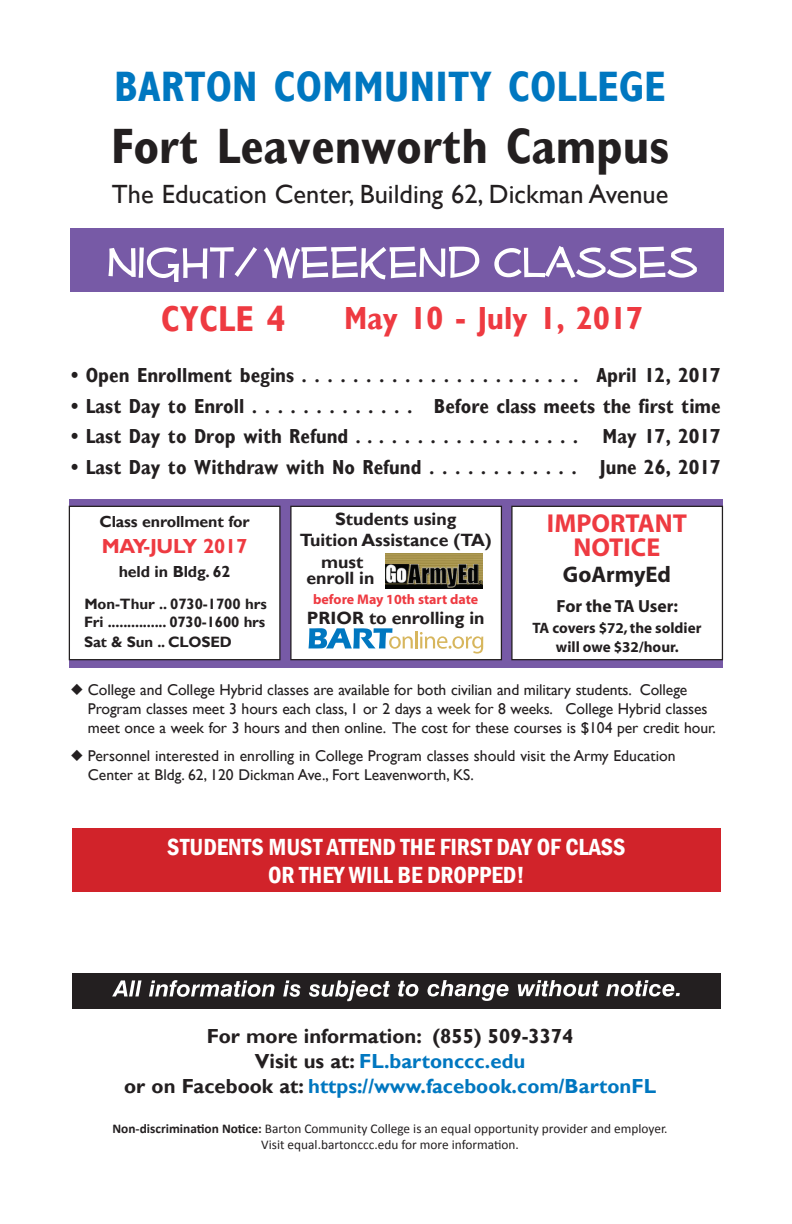
<style>
.page{position:relative;width:792px;height:1224px;background:#fff}
.page>*{position:absolute;margin:0;border:0;box-sizing:border-box;transform-origin:0 0}
.t1{font:53.6px "Mufferaw";color:#fff}
.t2{font:700 condensed 49.6px "Gill Sans";color:#231f20}
.t3{font:700 condensed 42.6px "Gill Sans";color:#0077c0}
.t4{font:700 condensed 36px "Gill Sans";color:#ee3a41}
.t5{font:700 condensed 32px "Gill Sans";color:#ee3a41}
.t6{font:26.4px "Gill Sans";color:#231f20}
.t7{font:700 26px/24px "Myriad";color:#ee3a41;text-align:center}
.t8{font:600 condensed 24px/28px "Franklin Gothic";color:#fff;text-align:center}
.t9{font:700 22.6px "Myriad";color:#231f20}
.t10{font:700 condensed 20.4px/30.4px "Gill Sans";color:#231f20;text-align:right}
.t11{font:700 20.4px/24.8px "Gill Sans";color:#231f20;text-align:center}
.t12{font:700 20.4px "Gill Sans";letter-spacing:-.01em;color:#ee3a41}
.t13{font:700 17.8px/20.4px "Gill Sans";color:#231f20;text-align:center}
.t14{font:700 17.6px "Myriad";color:#231f20}
.t15{font:700 16px "Gill Sans";letter-spacing:-.01em;color:#231f20}
.t16{font:15.6px/19px "Gill Sans";letter-spacing:-.005em;color:#231f20}
.t17{font:700 15px/18px "Gill Sans";letter-spacing:-.01em;color:#231f20}
.t18{font:700 15px/18.8px "Myriad";color:#231f20;text-align:center}
.t19{font:700 14px "Myriad";color:#ee3a41}
.t20{font:13.4px/16px "Calibri";color:#231f20;text-align:center}
.s1{color:#0077c0}
.s2{font-weight:700}
</style>
<div class="page">
<div style="left:72px;top:973px;width:649px;height:36px;background:#231f20"></div>
<svg style="left:398px;top:980px;width:282px;height:21px"></svg>
<svg style="left:112px;top:980px;width:278px;height:21px"></svg>
<div style="left:70px;top:229px;width:654px;height:63px;background:#775aa6"></div>
<div style="left:72px;top:829px;width:649px;height:63px;background:#d1232a"></div>
<div style="left:69px;top:499px;width:654px;height:168px;background:#775aa6"></div>
<div style="left:69px;top:506px;width:211px;height:154px;background:#fff"></div>
<div style="left:69px;top:506px;width:212px;height:154px;border:1px solid #231f20"></div>
<div style="left:512px;top:506px;width:210px;height:154px;background:#fff"></div>
<div style="left:511px;top:506px;width:212px;height:154px;border:1px solid #231f20"></div>
<div style="left:291px;top:506px;width:210px;height:154px;background:#fff"></div>
<div style="left:290px;top:506px;width:212px;height:154px;border:1px solid #231f20"></div>
<img style="left:385px;top:554px;width:98px;height:34px">
<svg style="left:309px;top:628px;width:104px;height:21px"></svg>
<hr style="left:415px;top:631px;width:3px;height:17px;background:#d7b65d">
<svg style="left:420px;top:632px;width:63px;height:22px"></svg>
<h3 class="t3" style="left:114px;top:61px;width:553px">BARTON COMMUNITY COLLEGE</h3>
<h2 class="t2" style="left:111px;top:116px;width:560px">Fort Leavenworth Campus</h2>
<h3 class="t6" style="left:112px;top:178px;width:558px">The Education Center, Building 62, Dickman Avenue</h3>
<h1 class="t1" style="left:107px;top:235px;width:592px">NIGHT/ WEEKEND CLASSES</h1>
<h3 class="t4" style="left:161px;top:297px;width:126px">CYCLE 4</h3>
<h3 class="t5" style="left:344px;top:299px;width:300px">May 10 - July 1, 2017</h3>
<h3 class="t10" style="left:434px;top:360px;width:288px">April 12, 2017<br>Before class meets the first time<br>May 17, 2017<br>June 26, 2017</h3>
<h3 class="t10" style="left:71px;top:360px;width:509px">• Open Enrollment begins . . . . . . . . . . . . . . . . . . . . . .</h3>
<h3 class="t10" style="left:71px;top:391px;width:343px">• Last Day to Enroll . . . . . . . . . . . . .</h3>
<h3 class="t10" style="left:71px;top:421px;width:509px">• Last Day to Drop with Refund . . . . . . . . . . . . . . . . . .</h3>
<h3 class="t10" style="left:71px;top:452px;width:507px">• Last Day to Withdraw with No Refund . . . . . . . . . . . .</h3>
<p class="t15" style="left:100px;top:512px;width:152px">Class enrollment for</p>
<h3 class="t12" style="left:102px;top:534px;width:147px">MAY-JULY 2017</h3>
<p class="t15" style="left:119px;top:562px;width:113px">held in Bldg. 62</p>
<p class="t17" style="left:84px;top:595px;width:184px">Mon-Thur .. 0730-1700 hrs<br>Fri ............... 0730-1600 hrs</p>
<p class="t17" style="left:84px;top:634px;width:149px">Sat &amp; Sun .. CLOSED</p>
<p class="t13" style="left:300px;top:509px;width:193px">Students using<br>Tuition Assistance (TA)</p>
<p class="t13" style="left:306px;top:554px;width:70px;line-height:16px">must enroll in</p>
<p class="t19" style="left:313px;top:592px;width:167px">before May 10th start date</p>
<p class="t13" style="left:307px;top:608px;width:179px">PRIOR to enrolling in</p>
<h3 class="t7" style="left:547px;top:513px;width:142px">IMPORTANT<br>NOTICE</h3>
<h3 class="t9" style="left:563px;top:562px;width:110px">GoArmyEd</h3>
<p class="t14" style="left:557px;top:597px;width:123px">For the TA User:</p>
<p class="t18" style="left:532px;top:619px;width:171px">TA covers $72, the soldier will owe $32/hour.</p>
<p class="t16" style="left:88px;top:680px;width:630px;text-indent:-17px">◆ College and College Hybrid classes are available for both civilian and military students. College<br>Program classes meet 3 hours each class, 1 or 2 days a week for 8 weeks. College Hybrid classes meet once a week for 3 hours and then online. The cost for these courses is $104 per credit hour.</p>
<p class="t16" style="left:88px;top:746px;width:589px;text-indent:-17px">◆ Personnel interested in enrolling in College Program classes should visit the Army Education<br>Center at Bldg. 62, 120 Dickman Ave., Fort Leavenworth, KS.</p>
<h3 class="t8" style="left:167px;top:832px;width:460px">STUDENTS MUST ATTEND THE FIRST DAY OF CLASS<br>OR THEY WILL BE DROPPED!</h3>
<h3 class="t11" style="left:124px;top:1024px;width:534px">For more information: (855) 509-3374<br>Visit us at: <span class="s1">FL.bartonccc.edu<br></span>or on Facebook at: <span class="s1">https://www.facebook.com/BartonFL</span></h3>
<p class="t20" style="left:112px;top:1121px;width:557px"><span class="s2">Non-discrimination Notice:</span> Barton Community College is an equal opportunity provider and employer.<br>Visit equal.bartonccc.edu for more information.</p>
</div>
